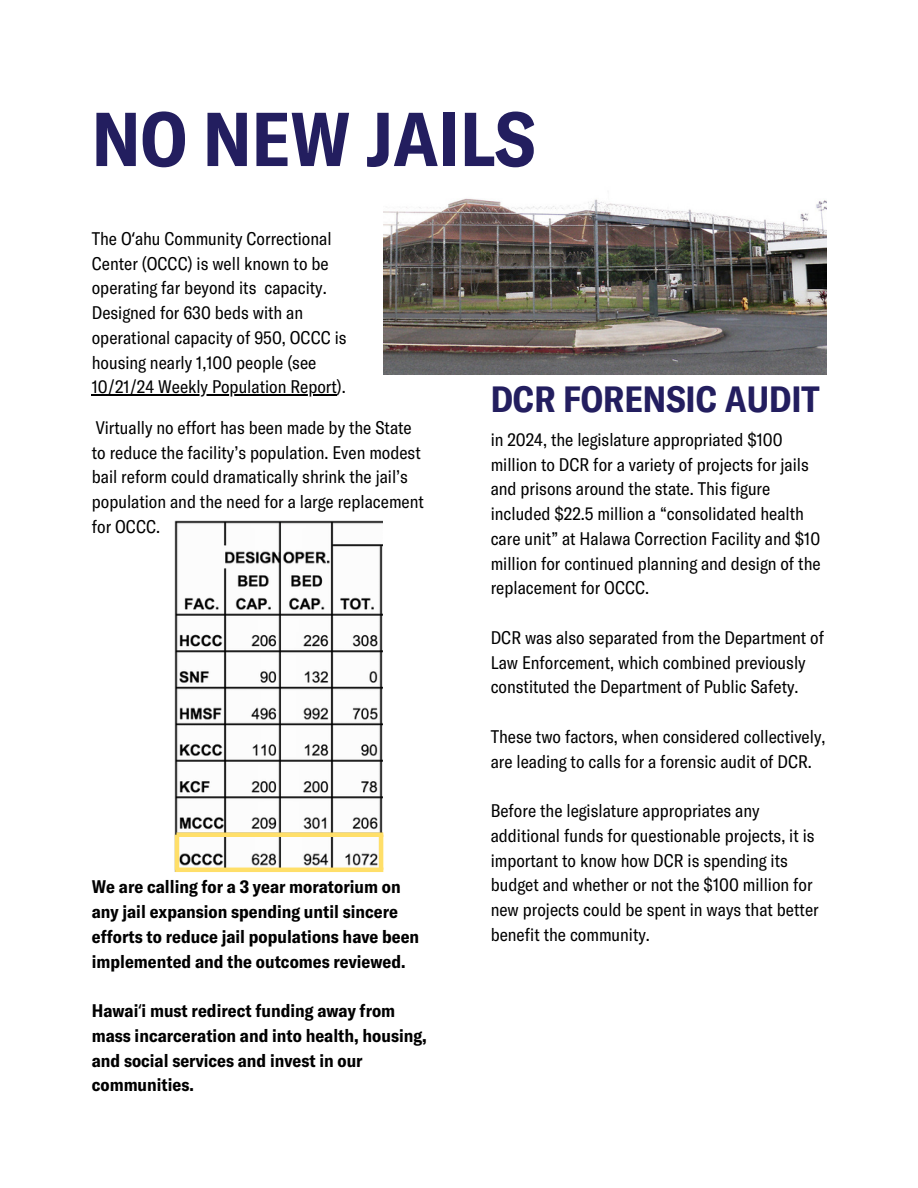
<style>
.page{position:relative;width:918px;height:1188px;background:#fff}
.page>*{position:absolute;margin:0;border:0;box-sizing:border-box;transform-origin:0 0}
.t1{font:700 condensed 75px "GT America";color:#231e5f}
.t2{font:700 condensed 36px "GT America";color:#231e5f}
.t3{font:condensed 18px/24.8px "GT America";color:#000}
.t4{font:700 condensed 18px/24.8px "GT America";color:#000}
.s1{font-family:"Noto Sans";font-stretch:normal}
.s2{font-family:"Noto Sans";font-weight:400;font-stretch:normal}
</style>
<div class="page">
<img style="left:383px;top:198px;width:444px;height:176px">
<img style="left:175px;top:521px;width:208px;height:347px">
<hr style="left:92px;top:395px;width:245px;height:1px;background:#000">
<hr style="left:175px;top:868px;width:208px;height:4px;background:#ffdf69">
<hr style="left:175px;top:835px;width:4px;height:35px;background:#ffdf69">
<div style="left:176px;top:832px;width:207px;height:5px;background:#ffdf69"></div>
<hr style="left:379px;top:835px;width:4px;height:35px;background:#ffdf69">
<p class="t1" style="left:92px;top:91px;width:445px">NO NEW JAILS</p>
<p class="t3" style="left:92px;top:225px;width:256px">The O<span class="s1">ʻ</span>ahu Community Correctional Center (OCCC) is well known to be operating far beyond its capacity.<br>Designed for 630 beds with an operational capacity of 950, OCCC is housing nearly 1,100 people (see</p>
<h2 class="t3" style="left:92px;top:374px;width:256px">10/21/24 Weekly Population Report).</h2>
<p class="t3" style="left:92px;top:414px;width:334px">Virtually no effort has been made by the State to reduce the facility’s population. Even modest bail reform could dramatically shrink the jail’s population and the need for a large replacement for OCCC.</p>
<p class="t4" style="left:92px;top:874px;width:329px">We are calling for a 3 year moratorium on any jail expansion spending until sincere efforts to reduce jail populations have been implemented and the outcomes reviewed.</p>
<p class="t4" style="left:92px;top:997px;width:336px">Hawai<span class="s2">ʻ</span>i must redirect funding away from mass incarceration and into health, housing, and social services and invest in our communities.</p>
<p class="t2" style="left:491px;top:376px;width:331px">DCR FORENSIC AUDIT</p>
<p class="t3" style="left:491px;top:426px;width:331px">in 2024, the legislature appropriated $100 million to DCR for a variety of projects for jails and prisons around the state. This figure included $22.5 million a “consolidated health care unit” at Halawa Correction Facility and $10 million for continued planning and design of the replacement for OCCC.</p>
<h3 class="t3" style="left:491px;top:624px;width:335px">DCR was also separated from the Department of<br>Law Enforcement, which combined previously constituted the Department of Public Safety.</h3>
<h3 class="t3" style="left:491px;top:723px;width:336px">These two factors, when considered collectively, are leading to calls for a forensic audit of DCR.</h3>
<p class="t3" style="left:491px;top:797px;width:330px">Before the legislature appropriates any additional funds for questionable projects, it is important to know how DCR is spending its budget and whether or not the $100 million for new projects could be spent in ways that better benefit the community.</p>
</div>
